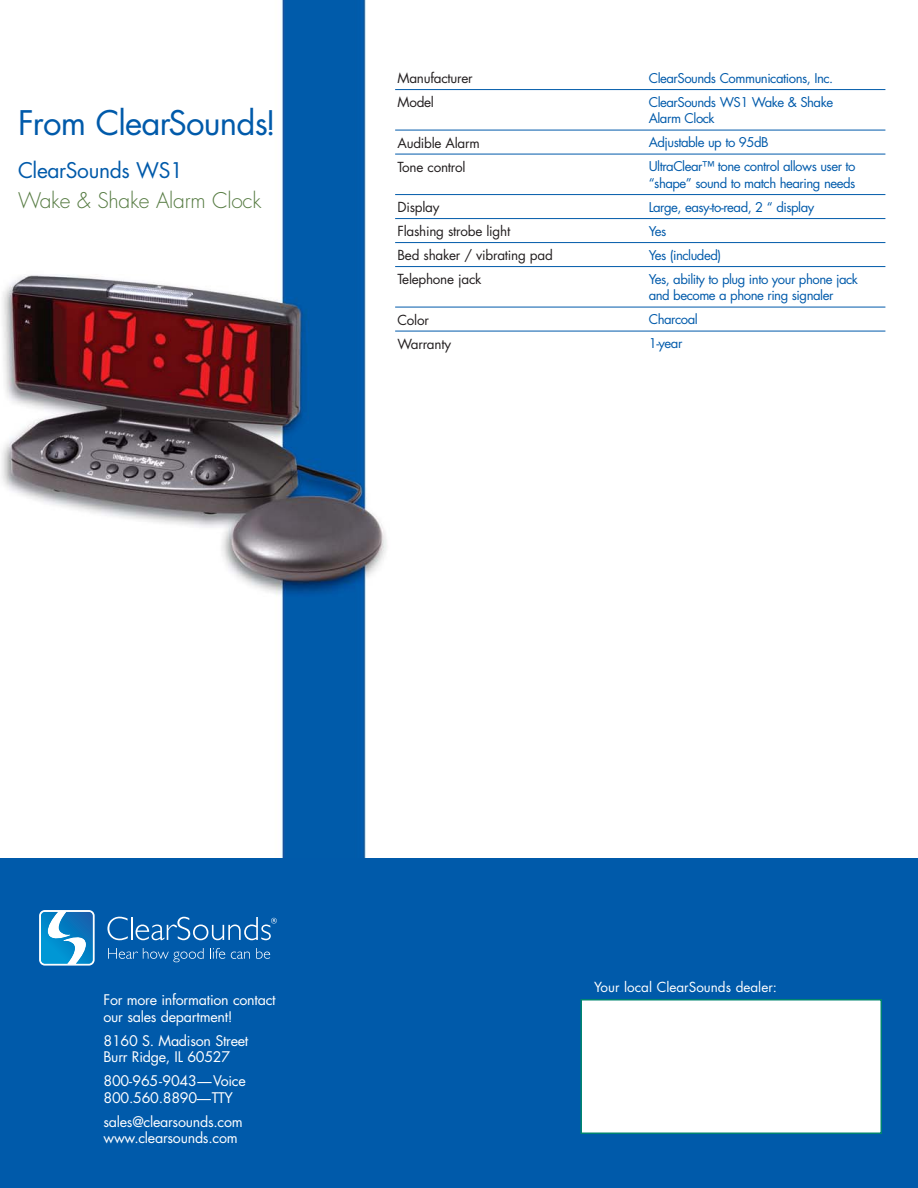
<style>
.page{position:relative;width:918px;height:1188px;background:#fff}
.page>*{position:absolute;margin:0;border:0;box-sizing:border-box;transform-origin:0 0}
.t1{font:33px "Futura";letter-spacing:-.025em;color:#005aaa}
.t2{font:300 21px "Futura";letter-spacing:-.015em;color:#567b42}
.t3{font:21px "Futura";letter-spacing:-.02em;color:#005aaa}
.t4{font:14.25px/16.5px "Futura";letter-spacing:-.02em;color:#fff}
.t5{font:13.5px/24px "Futura";letter-spacing:-.02em;color:#231f20}
.t6{font:13.5px "Futura";color:#fff}
.t7{font:13.2px/24px "Futura";letter-spacing:-.035em;color:#005aaa}
</style>
<div class="page">
<img style="left:0;top:0;width:392px;height:859px">
<div style="left:0;top:859px;width:918px;height:329px;background:#005aaa"></div>
<div style="left:39px;top:910px;width:56px;height:56px;border:2px solid #fff;border-radius:5px"></div>
<svg style="left:41px;top:912px;width:52px;height:52px;background:#3c9dd1"></svg>
<svg style="left:107px;top:917px;width:21px;height:23px"></svg>
<hr style="left:131px;top:917px;width:2px;height:23px;background:#fff">
<svg style="left:108px;top:948px;width:96px;height:14px"></svg>
<svg style="left:210px;top:948px;width:15px;height:11px"></svg>
<svg style="left:231px;top:952px;width:19px;height:7px"></svg>
<svg style="left:256px;top:948px;width:14px;height:11px"></svg>
<svg style="left:136px;top:917px;width:141px;height:23px"></svg>
<hr style="left:395px;top:89px;width:490px;height:1px;background:#005aaa">
<hr style="left:395px;top:130px;width:490px;height:1px;background:#005aaa">
<hr style="left:395px;top:154px;width:490px;height:1px;background:#005aaa">
<hr style="left:395px;top:194px;width:490px;height:1px;background:#005aaa">
<hr style="left:395px;top:218px;width:490px;height:1px;background:#005aaa">
<hr style="left:395px;top:242px;width:490px;height:1px;background:#005aaa">
<hr style="left:395px;top:266px;width:490px;height:1px;background:#005aaa">
<hr style="left:395px;top:307px;width:490px;height:1px;background:#005aaa">
<hr style="left:395px;top:331px;width:490px;height:1px;background:#005aaa">
<div style="left:581px;top:1000px;width:300px;height:133px;background:#fff"></div>
<div style="left:580px;top:999px;width:302px;height:135px;border:2px solid #008570"></div>
<h1 class="t1" style="left:18px;top:108px;width:260px">From ClearSounds!</h1>
<h2 class="t3" style="left:18px;top:160px;width:166px">ClearSounds WS1</h2>
<h2 class="t2" style="left:18px;top:190px;width:245px">Wake &amp; Shake Alarm Clock</h2>
<p class="t5" style="left:398px;top:67px;width:77px">Manufacturer<br>Model</p>
<p class="t5" style="left:398px;top:132px;width:84px">Audible Alarm<br>Tone control</p>
<p class="t5" style="left:398px;top:196px;width:157px">Display<br>Flashing strobe light<br>Bed shaker / vibrating pad<br>Telephone jack</p>
<p class="t5" style="left:398px;top:309px;width:55px">Color<br>Warranty</p>
<p class="t7" style="left:649px;top:67px;width:186px">ClearSounds Communications, Inc.<br>ClearSounds WS1 Wake &amp; Shake</p>
<p class="t7" style="left:649px;top:108px;width:208px">Alarm Clock<br>Adjustable up to 95dB<br>UltraClear™ tone control allows user to</p>
<p class="t7" style="left:649px;top:172px;width:211px">“shape” sound to match hearing needs<br>Large, easy-to-read, 2 “ display<br>Yes<br>Yes (included)<br>Yes, ability to plug into your phone jack</p>
<p class="t7" style="left:649px;top:285px;width:186px">and become a phone ring signaler<br>Charcoal<br>1-year</p>
<p class="t4" style="left:104px;top:993px;width:174px">For more information contact our sales department!</p>
<p class="t4" style="left:104px;top:1033px;width:146px">8160 S. Madison Street<br>Burr Ridge, IL 60527</p>
<p class="t4" style="left:104px;top:1074px;width:144px">800-965-9043—Voice<br>800.560.8890—TTY</p>
<p class="t4" style="left:104px;top:1114px;width:141px">sales@clearsounds.com www.clearsounds.com</p>
<p class="t6" style="left:594px;top:981px;width:185px">Your local ClearSounds dealer:</p>
</div>
